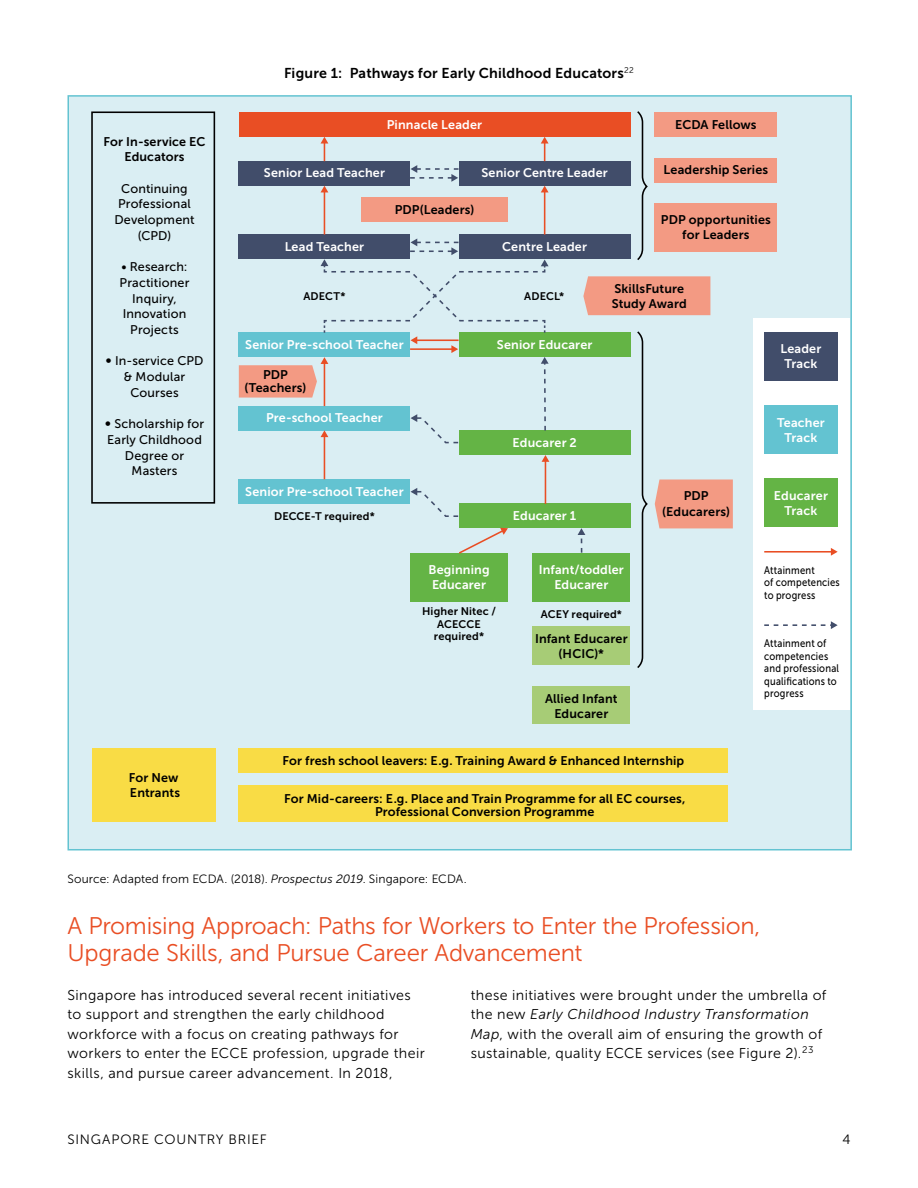
<style>
.page{position:relative;width:918px;height:1188px;background:#fff}
.page>*{position:absolute;margin:0;border:0;box-sizing:border-box;transform-origin:0 0}
.t1{font:24px/27px "Museo Sans 300";letter-spacing:-.01em;color:#e94e24}
.t2{font:14.25px/19.5px "Museo Sans 300";letter-spacing:.03em;color:#000}
.t3{font:14.25px "Museo Sans 700";letter-spacing:.015em;color:#000}
.t4{font:13.5px "Museo Sans 300";letter-spacing:.06em;color:#000}
.t5{font:12.6px/15px "Museo Sans 700";letter-spacing:.01em;color:#000;text-align:center}
.t6{font:12.6px/15px "Museo Sans 700";letter-spacing:.015em;color:#fff;text-align:center}
.t7{font:12.6px/15.8px "Museo Sans 500";letter-spacing:.015em;color:#000;text-align:center}
.t8{font:12px "Museo Sans 300";color:#000}
.t9{font:10.95px/12.6px "Museo Sans 500";letter-spacing:.02em;color:#000;scale:.86 1}
.t10{font:10.95px/12.6px "Museo Sans 700";letter-spacing:.015em;color:#000;text-align:center}
.s1{font-style:italic}
</style>
<div class="page">
<div style="left:68px;top:96px;width:783px;height:754px;background:#daeef3"></div>
<div style="left:239px;top:112px;width:391px;height:25px;background:#e94e24"></div>
<div style="left:239px;top:161px;width:171px;height:25px;background:#414d6a"></div>
<div style="left:459px;top:161px;width:171px;height:25px;background:#414d6a"></div>
<div style="left:239px;top:235px;width:171px;height:24px;background:#414d6a"></div>
<div style="left:459px;top:332px;width:171px;height:25px;background:#64b445"></div>
<div style="left:459px;top:430px;width:171px;height:25px;background:#64b445"></div>
<div style="left:239px;top:479px;width:171px;height:25px;background:#63c3d1"></div>
<div style="left:459px;top:504px;width:171px;height:24px;background:#64b445"></div>
<div style="left:410px;top:553px;width:98px;height:49px;background:#64b445"></div>
<div style="left:532px;top:553px;width:98px;height:49px;background:#64b445"></div>
<div style="left:532px;top:626px;width:98px;height:39px;background:#a7cc76"></div>
<div style="left:532px;top:686px;width:98px;height:38px;background:#a7cc76"></div>
<div style="left:459px;top:235px;width:171px;height:24px;background:#414d6a"></div>
<div style="left:655px;top:158px;width:122px;height:25px;background:#f39a83"></div>
<div style="left:655px;top:112px;width:122px;height:25px;background:#f39a83"></div>
<div style="left:583px;top:276px;width:127px;height:39px;background:#f39a83"></div>
<div style="left:655px;top:480px;width:78px;height:48px;background:#f39a83"></div>
<div style="left:361px;top:197px;width:147px;height:25px;background:#f39a83"></div>
<div style="left:92px;top:748px;width:123px;height:74px;background:#f9dc45"></div>
<div style="left:239px;top:748px;width:489px;height:25px;background:#f9dc45"></div>
<div style="left:239px;top:785px;width:489px;height:37px;background:#f9dc45"></div>
<div style="left:655px;top:203px;width:122px;height:49px;background:#f39a83"></div>
<div style="left:91px;top:111px;width:124px;height:393px;border:2px solid #000"></div>
<div style="left:753px;top:318px;width:97px;height:392px;background:#fff"></div>
<div style="left:764px;top:332px;width:74px;height:49px;background:#414d6a"></div>
<div style="left:764px;top:405px;width:74px;height:49px;background:#63c3d1"></div>
<div style="left:764px;top:478px;width:74px;height:49px;background:#64b445"></div>
<hr style="left:764px;top:551px;width:68px;height:2px;background:#e94e24">
<svg style="left:831px;top:548px;width:7px;height:8px"></svg>
<svg style="left:764px;top:621px;width:74px;height:8px"></svg>
<svg style="left:321px;top:137px;width:7px;height:24px"></svg>
<hr style="left:324px;top:191px;width:1px;height:44px;background:#e94e24">
<svg style="left:321px;top:186px;width:7px;height:6px"></svg>
<hr style="left:324px;top:436px;width:1px;height:43px;background:#e94e24">
<hr style="left:545px;top:461px;width:1px;height:43px;background:#e94e24">
<svg style="left:542px;top:455px;width:7px;height:7px"></svg>
<svg style="left:541px;top:137px;width:8px;height:24px"></svg>
<hr style="left:544px;top:191px;width:1px;height:44px;background:#e94e24">
<svg style="left:541px;top:186px;width:8px;height:6px"></svg>
<svg style="left:637px;top:111px;width:11px;height:149px"></svg>
<svg style="left:637px;top:331px;width:11px;height:337px"></svg>
<svg style="left:410px;top:165px;width:49px;height:17px"></svg>
<svg style="left:578px;top:528px;width:7px;height:25px"></svg>
<svg style="left:459px;top:528px;width:49px;height:26px"></svg>
<svg style="left:239px;top:238px;width:310px;height:206px"></svg>
<svg style="left:411px;top:488px;width:49px;height:29px"></svg>
<p class="t5" style="left:104px;top:133px;width:103px;line-height:15.8px">For In-service EC<br>Educators</p>
<p class="t7" style="left:114px;top:181px;width:82px">Continuing<br>Professional<br>Development (CPD)</p>
<p class="t7" style="left:120px;top:259px;width:71px">• Research:<br>Practitioner<br>Inquiry,<br>Innovation<br>Projects</p>
<p class="t7" style="left:106px;top:353px;width:99px">∞ In-service CPD &amp; Modular<br>Courses</p>
<p class="t7" style="left:105px;top:416px;width:101px">∞ Scholarship for<br>Early Childhood<br>Degree or<br>Masters</p>
<p class="t5" style="left:129px;top:770px;width:53px;text-align:left">For New<br>Entrants</p>
<p class="t3" style="left:284px;top:65px;width:351px">Figure 1: Pathways for Early Childhood Educators<sup>22</sup></p>
<p class="t6" style="left:387px;top:117px;width:97px">Pinnacle Leader</p>
<p class="t6" style="left:264px;top:166px;width:123px">Senior Lead Teacher</p>
<p class="t6" style="left:481px;top:166px;width:128px">Senior Centre Leader</p>
<p class="t6" style="left:285px;top:239px;width:81px">Lead Teacher</p>
<p class="t5" style="left:395px;top:202px;width:81px">PDP(Leaders)</p>
<p class="t6" style="left:502px;top:239px;width:86px">Centre Leader</p>
<p class="t5" style="left:675px;top:117px;width:83px">ECDA Fellows</p>
<p class="t5" style="left:664px;top:162px;width:106px">Leadership Series</p>
<p class="t5" style="left:661px;top:212px;width:112px">PDP opportunities for Leaders</p>
<p class="t10" style="left:303px;top:290px;width:44px">ADECT*</p>
<p class="t10" style="left:524px;top:290px;width:41px">ADECL*</p>
<p class="t6" style="left:245px;top:337px;width:160px">Senior Pre-school Teacher</p>
<p class="t6" style="left:497px;top:337px;width:97px">Senior Educarer</p>
<p class="t5" style="left:245px;top:368px;width:63px;line-height:12.6px">PDP (Teachers)</p>
<p class="t6" style="left:266px;top:410px;width:118px">Pre-school Teacher</p>
<p class="t6" style="left:245px;top:484px;width:160px">Senior Pre-school Teacher</p>
<p class="t10" style="left:274px;top:510px;width:102px">DECCE-T required*</p>
<p class="t6" style="left:513px;top:435px;width:66px">Educarer 2</p>
<p class="t6" style="left:513px;top:508px;width:65px">Educarer 1</p>
<p class="t5" style="left:612px;top:281px;width:77px;text-align:left">SkillsFuture<br>Study Award</p>
<p class="t5" style="left:662px;top:489px;width:69px">PDP (Educarers)</p>
<p class="t6" style="left:428px;top:562px;width:63px;text-align:left">Beginning<br>Educarer</p>
<p class="t6" style="left:539px;top:562px;width:87px">Infant/toddler<br>Educarer</p>
<p class="t10" style="left:422px;top:605px;width:75px">Higher Nitec /<br>ACECCE required*</p>
<p class="t10" style="left:541px;top:608px;width:83px">ACEY required*</p>
<p class="t5" style="left:535px;top:631px;width:94px">Infant Educarer (HCIC)*</p>
<p class="t5" style="left:545px;top:691px;width:74px">Allied Infant<br>Educarer</p>
<p class="t5" style="left:283px;top:753px;width:403px">For fresh school leavers: E.g. Training Award &amp; Enhanced Internship</p>
<p class="t5" style="left:284px;top:793px;width:403px;line-height:12.6px">For Mid-careers: E.g. Place and Train Programme for all EC courses,<br>Professional Conversion Programme</p>
<p class="t6" style="left:780px;top:341px;width:42px">Leader<br>Track</p>
<p class="t6" style="left:777px;top:415px;width:49px">Teacher<br>Track</p>
<p class="t6" style="left:774px;top:488px;width:55px">Educarer<br>Track</p>
<p class="t9" style="left:764px;top:564px;width:89px">Attainment<br>of competencies to progress</p>
<p class="t9" style="left:764px;top:637px;width:88px">Attainment of competencies and professional qualifications to progress</p>
<p class="t8" style="left:68px;top:873px;width:401px">Source: Adapted from ECDA. (2018). <span class="s1">Prospectus 2019</span>. Singapore: ECDA.</p>
<h1 class="t1" style="left:68px;top:912px;width:694px">A Promising Approach: Paths for Workers to Enter the Profession,<br>U pgrade Skills, and Pursue Career Advancement</h1>
<p class="t2" style="left:68px;top:985px;width:359px">Singapore has introduced several recent initiatives to support and strengthen the early childhood workforce with a focus on creating pathways for workers to enter the ECCE profession, upgrade their skills, and pursue career advancement. I n 2018,</p>
<p class="t2" style="left:471px;top:985px;width:357px">these initiatives were brought under the umbrella of the new <span class="s1">Early Childhood Industry Transformation Map</span>, with the overall aim of ensuring the growth of sustainable, quality ECCE services (see Figure 2).<sup>23</sup></p>
<p class="t4" style="left:68px;top:1132px;width:201px">Singapore Country Brief</p>
<p class="t4" style="left:842px;top:1132px;width:10px">4</p>
</div>
